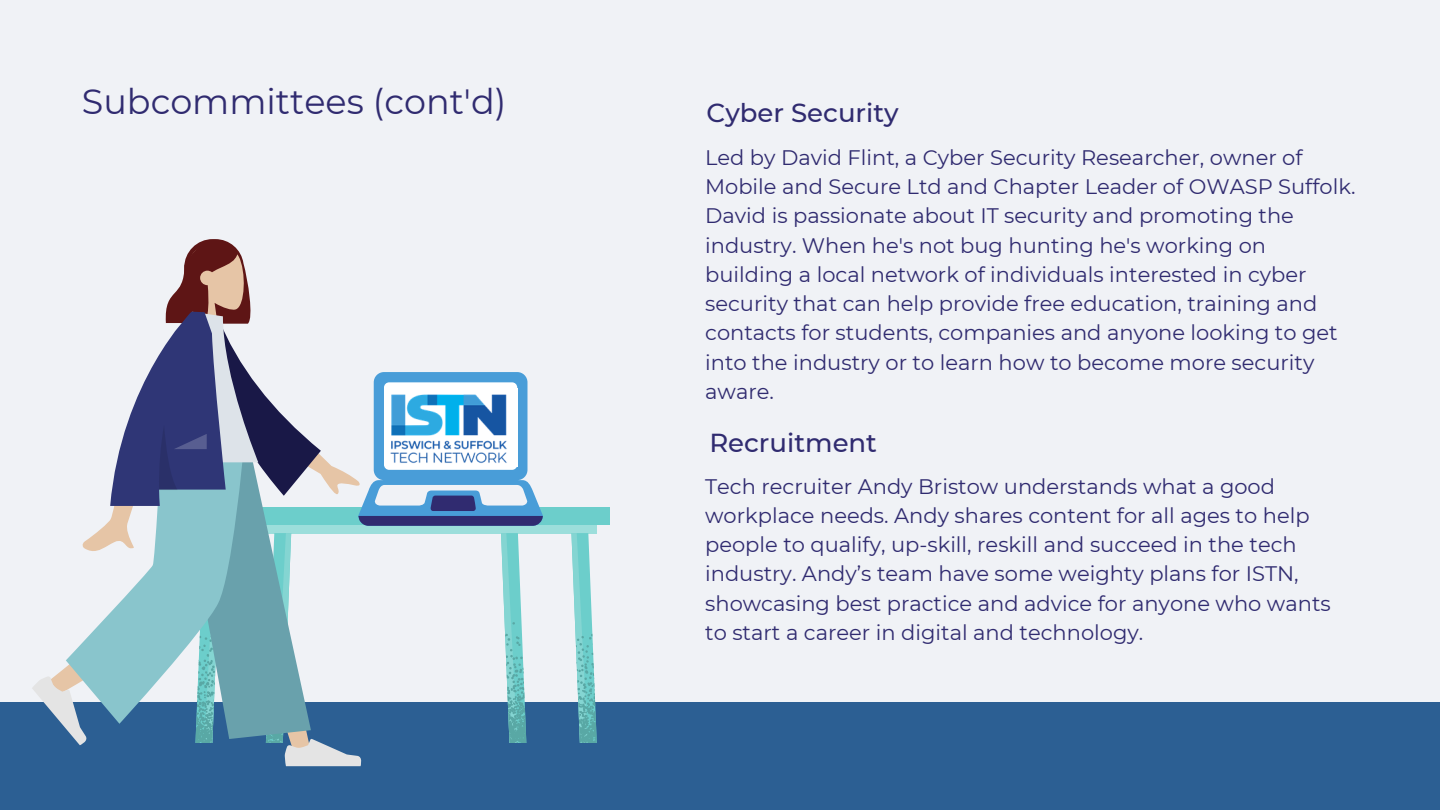
<style>
.page{position:relative;width:1440px;height:810px;background:#f0f2f6}
.page>*{position:absolute;margin:0;border:0;box-sizing:border-box;transform-origin:0 0}
.t1{font:35px "Montserrat";color:#302b70}
.t2{font:500 26px "Montserrat";color:#302b70}
.t3{font:21px/29.2px "Montserrat";color:#302b70}
</style>
<div class="page">
<div style="left:0;top:702px;width:1440px;height:108px;background:#2c5f93"></div>
<div style="left:182px;top:507px;width:428px;height:18px;background:#6ccecb"></div>
<div style="left:195px;top:525px;width:402px;height:8px;background:#9cdedb"></div>
<svg style="left:571px;top:533px;width:26px;height:86px"></svg>
<svg style="left:574px;top:619px;width:23px;height:124px"></svg>
<svg style="left:32px;top:239px;width:511px;height:527px"></svg>
<img style="left:385px;top:389px;width:132px;height:78px">
<h1 class="t1" style="left:82px;top:80px;width:426px">Subcommittees (cont'd)</h1>
<p class="t2" style="left:707px;top:97px;width:194px">Cyber Security</p>
<p class="t3" style="left:705px;top:143px;width:652px">Led by David Flint, a Cyber Security Researcher, owner of Mobile and Secure Ltd and Chapter Leader of OWASP Suffolk.<br>David is passionate about IT security and promoting the industry. When he's not bug hunting he's working on building a local network of individuals interested in cyber security that can help provide free education, training and contacts for students, companies and anyone looking to get into the industry or to learn how to become more security aware.</p>
<p class="t2" style="left:709px;top:427px;width:169px">Recruitment</p>
<p class="t3" style="left:705px;top:472px;width:627px">Tech recruiter Andy Bristow understands what a good workplace needs. Andy shares content for all ages to help people to qualify, up-skill, reskill and succeed in the tech industry. Andy’s team have some weighty plans for ISTN, showcasing best practice and advice for anyone who wants to start a career in digital and technology.</p>
</div>
